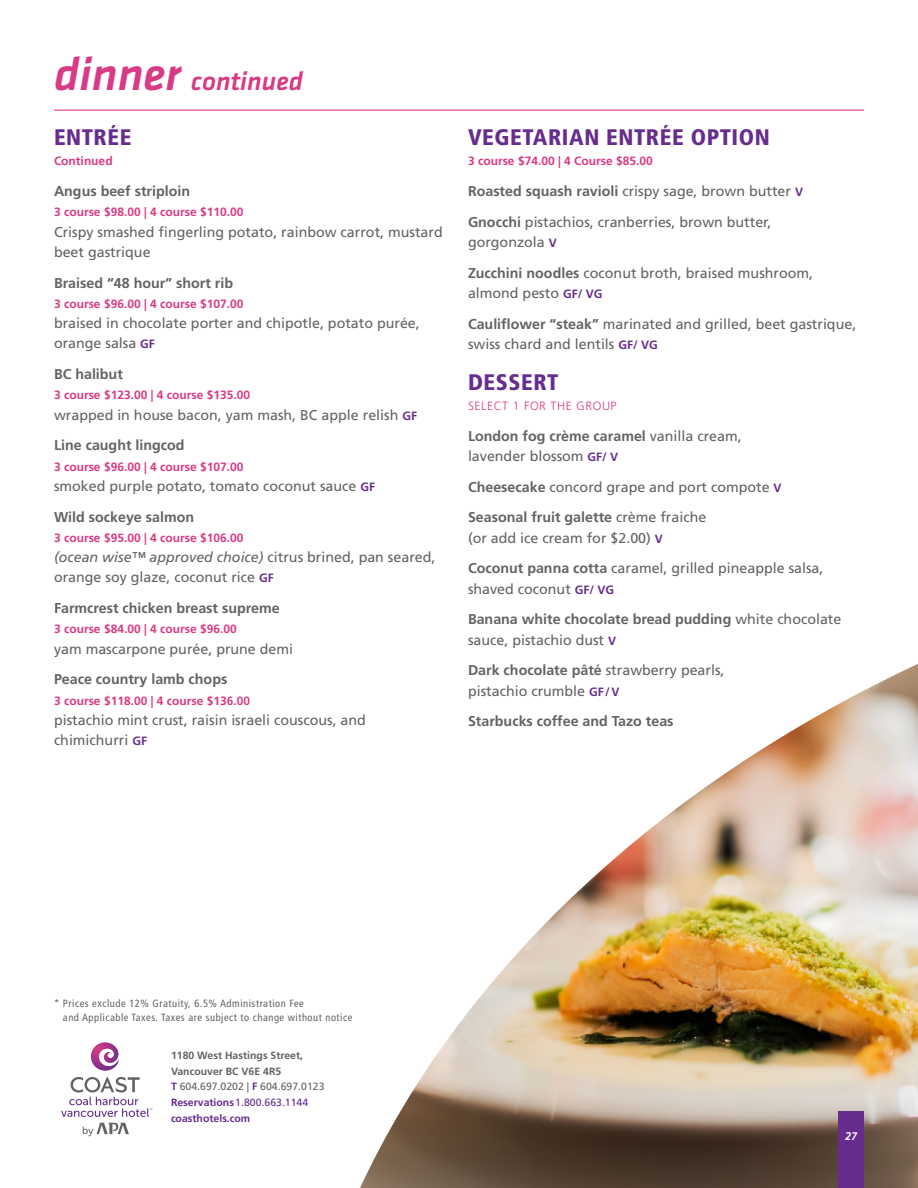
<style>
.page{position:relative;width:918px;height:1188px;background:#fff}
.page>*{position:absolute;margin:0;border:0;box-sizing:border-box;transform-origin:0 0}
.t1{font:italic 500 27px "Klavika";color:#d93a85}
.Menu_Bullets{font:900 condensed 22.5px "Frutiger LT Std";letter-spacing:.025em;color:#662d8e}
.Menu_Bullets-2{font:14.25px/20.2px "Frutiger LT Std";color:#636366}
.Menu_Bullets-3{font:700 14.25px "Frutiger LT Std";color:#636366}
.Menu_Bullets-4{font:700 12px "Frutiger LT Std";color:#d93a85}
.Menu_Bullets-5{font:300 12px "Frutiger LT Std";letter-spacing:.05em;color:#d93a85}
.t2{font:italic 500 12px "Klavika";color:#fff}
.t3{font:700 10.5px/15.8px "Frutiger LT Std";color:#636366}
.t4{font:condensed 10.5px/13.5px "Frutiger LT";letter-spacing:.05em;color:#636366}
.s1{font-size:48px}
.s2{font-weight:700;font-size:12px;color:#662d8e}
.s3{font-style:italic}
.s4{font-weight:700}
.s5{color:#662d8e}
.s6{font-weight:400}
.s7{font-weight:400;color:#662d8e}
</style>
<div class="page">
<hr style="left:54px;top:110px;width:810px;height:1px;background:#d93a85">
<img style="left:360px;top:664px;width:558px;height:524px">
<svg style="left:91px;top:1042px;width:28px;height:29px"></svg>
<svg style="left:61px;top:1077px;width:91px;height:40px"></svg>
<svg style="left:83px;top:1123px;width:46px;height:13px"></svg>
<div style="left:838px;top:1112px;width:26px;height:76px;background:#662d8e"></div>
<p class="t1" style="left:54px;top:66px;width:250px"><span class="s1">dinner</span> continued</p>
<p class="Menu_Bullets" style="left:54px;top:124px;width:79px">ENTRÉE</p>
<p class="Menu_Bullets-4" style="left:54px;top:154px;width:60px">Continued</p>
<p class="Menu_Bullets-3" style="left:54px;top:183px;width:138px">Angus beef striploin</p>
<p class="Menu_Bullets-4" style="left:54px;top:205px;width:191px">3 course $98.00 | 4 course $110.00</p>
<p class="Menu_Bullets-2" style="left:54px;top:222px;width:390px">Crispy smashed fingerling potato, rainbow carrot, mustard beet gastrique</p>
<p class="Menu_Bullets-3" style="left:54px;top:274px;width:181px">Braised “48 hour” short rib</p>
<p class="Menu_Bullets-4" style="left:54px;top:297px;width:191px">3 course $96.00 | 4 course $107.00</p>
<p class="Menu_Bullets-2" style="left:54px;top:313px;width:367px">braised in chocolate porter and chipotle, potato purée, orange salsa <span class="s2">GF</span></p>
<p class="Menu_Bullets-3" style="left:54px;top:366px;width:70px">BC halibut</p>
<p class="Menu_Bullets-4" style="left:54px;top:388px;width:198px">3 course $123.00 | 4 course $135.00</p>
<p class="Menu_Bullets-2" style="left:54px;top:405px;width:365px">wrapped in house bacon, yam mash, BC apple relish <span class="s2">GF</span></p>
<p class="Menu_Bullets-3" style="left:54px;top:437px;width:132px">Line caught lingcod</p>
<p class="Menu_Bullets-4" style="left:54px;top:459px;width:191px">3 course $96.00 | 4 course $107.00</p>
<p class="Menu_Bullets-2" style="left:54px;top:476px;width:323px">smoked purple potato, tomato coconut sauce <span class="s2">GF</span></p>
<p class="Menu_Bullets-3" style="left:54px;top:508px;width:142px">Wild sockeye salmon</p>
<p class="Menu_Bullets-4" style="left:54px;top:531px;width:191px">3 course $95.00 | 4 course $106.00</p>
<p class="Menu_Bullets-2" style="left:54px;top:547px;width:383px"><span class="s3">(ocean wise™ approved choice)</span> citrus brined, pan seared, orange soy glaze, coconut rice <span class="s2">GF</span></p>
<p class="Menu_Bullets-3" style="left:54px;top:600px;width:227px">Farmcrest chicken breast supreme</p>
<p class="Menu_Bullets-4" style="left:54px;top:622px;width:184px">3 course $84.00 | 4 course $96.00</p>
<p class="Menu_Bullets-2" style="left:54px;top:639px;width:241px">yam mascarpone purée, prune demi</p>
<p class="Menu_Bullets-3" style="left:54px;top:671px;width:175px">Peace country lamb chops</p>
<p class="Menu_Bullets-4" style="left:54px;top:693px;width:198px">3 course $118.00 | 4 course $136.00</p>
<p class="Menu_Bullets-2" style="left:54px;top:710px;width:313px">pistachio mint crust, raisin israeli couscous, and chimichurri <span class="s2">GF</span></p>
<p class="Menu_Bullets" style="left:468px;top:124px;width:303px">VEGETARIAN ENTRÉE OPTION</p>
<p class="Menu_Bullets-4" style="left:468px;top:154px;width:186px">3 course $74.00 | 4 Course $85.00</p>
<p class="Menu_Bullets-2" style="left:468px;top:181px;width:337px"><span class="s4">Roasted squash ravioli</span> crispy sage, brown butter <span class="s2">V</span></p>
<p class="Menu_Bullets-2" style="left:468px;top:212px;width:305px"><span class="s4">Gnocchi</span> pistachios, cranberries, brown butter, gorgonzola <span class="s2">V</span></p>
<p class="Menu_Bullets-2" style="left:468px;top:263px;width:347px"><span class="s4">Zucchini noodles</span> coconut broth, braised mushroom, almond pesto <span class="s2">GF/ VG</span></p>
<p class="Menu_Bullets-2" style="left:468px;top:314px;width:390px"><span class="s4">Cauliflower “steak”</span> marinated and grilled, beet gastrique, swiss chard and lentils <span class="s2">GF/ VG</span></p>
<p class="Menu_Bullets" style="left:468px;top:368px;width:92px">DESSERT</p>
<p class="Menu_Bullets-5" style="left:468px;top:399px;width:150px">SELECT 1 FOR THE GROUP</p>
<p class="Menu_Bullets-2" style="left:468px;top:426px;width:275px"><span class="s4">London fog crème caramel</span> vanilla cream, lavender blossom <span class="s2">GF/ V</span></p>
<p class="Menu_Bullets-2" style="left:468px;top:477px;width:315px"><span class="s4">Cheesecake</span> concord grape and port compote <span class="s2">V</span></p>
<p class="Menu_Bullets-2" style="left:468px;top:507px;width:240px"><span class="s4">Seasonal fruit galette</span> crème fraiche (or add ice cream for $2.00) <span class="s2">V</span></p>
<p class="Menu_Bullets-2" style="left:468px;top:558px;width:357px"><span class="s4">Coconut panna cotta</span> caramel, grilled pineapple salsa, shaved coconut <span class="s2">GF/ VG</span></p>
<p class="Menu_Bullets-2" style="left:468px;top:609px;width:375px"><span class="s4">Banana white chocolate bread pudding</span> white chocolate sauce, pistachio dust <span class="s2">V</span></p>
<p class="Menu_Bullets-2" style="left:468px;top:660px;width:258px"><span class="s4">Dark chocolate pâté</span> strawberry pearls, pistachio crumble <span class="s2">GF /V</span></p>
<p class="Menu_Bullets-3" style="left:468px;top:713px;width:207px">Starbucks coffee and Tazo teas</p>
<p class="t4" style="left:63px;top:997px;width:291px;text-indent:-9px">* Prices exclude 12% Gratuity, 6.5% Administration Fee<br>and Applicable Taxes. Taxes are subject to change without notice</p>
<p class="t3" style="left:171px;top:1047px;width:155px">1180 West Hastings Street,<br>Vancouver BC V6E 4R5<br><span class="s5">T</span> <span class="s6">604.697.0202 |</span> <span class="s5">F</span> <span class="s6">604.697.0123<br></span><span class="s5">Reservations</span><span class="s7">1.800.663.1144 </span><span class="s5">coasthotels.com</span></p>
<p class="t2" style="left:845px;top:1129px;width:13px">27</p>
</div>
